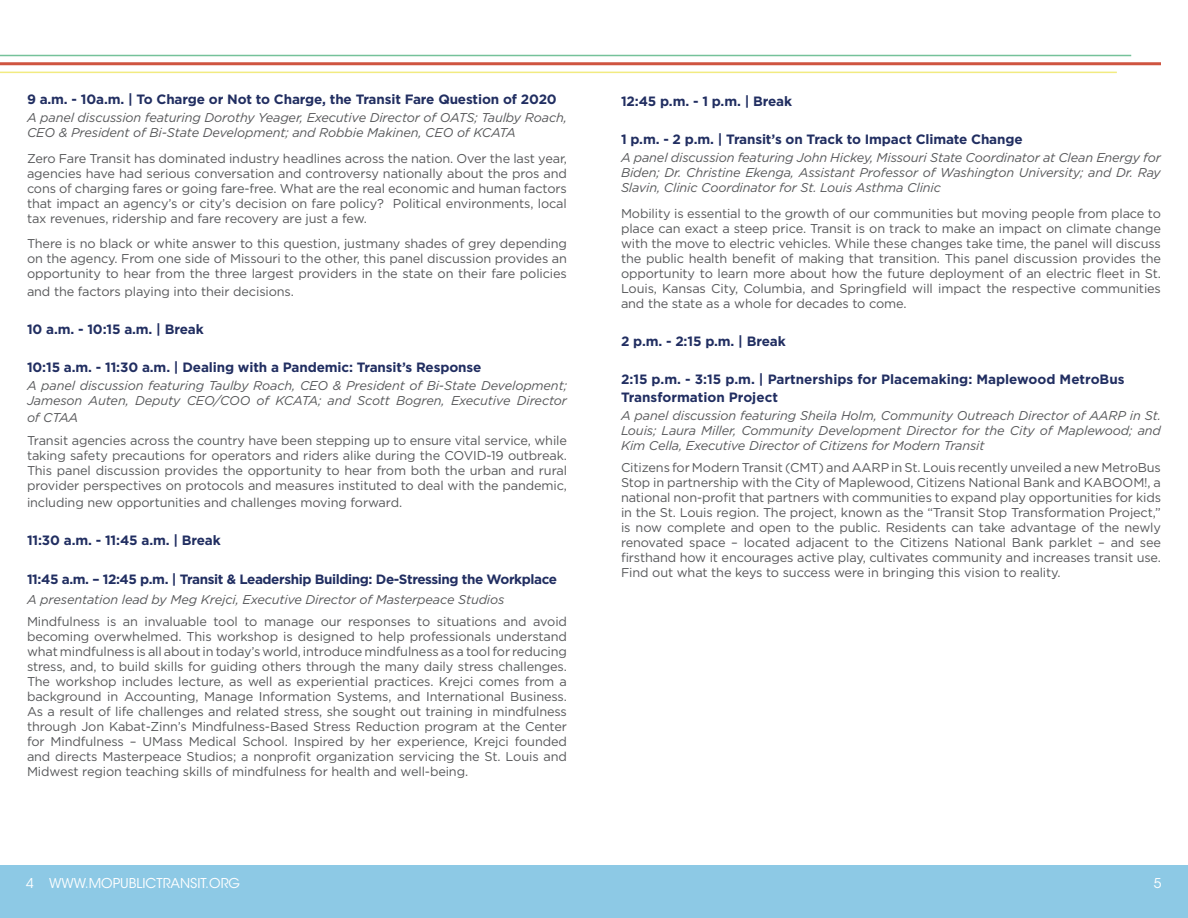
<style>
.page{position:relative;width:1188px;height:918px;background:#fff}
.page>*{position:absolute;margin:0;border:0;box-sizing:border-box;transform-origin:0 0}
.t1{font:700 13.5px/17.2px "Gotham";letter-spacing:-.01em;color:#212e61}
.t2{font:700 13.5px "Gotham";letter-spacing:-.03em;color:#212e61}
.t3{font:13.5px "ITC Avant Garde Std";color:#fff}
.t4{font:12.75px/15px "Gotham";letter-spacing:-.01em;color:#57585a;text-align:justify}
.t5{font:italic 12.75px/15px "Gotham";letter-spacing:-.01em;color:#57585a}
</style>
<div class="page">
<div style="left:0;top:865px;width:1188px;height:53px;background:#8dc9e5"></div>
<hr style="left:0;top:72px;width:1117px;height:1px;background:#f2eb81">
<hr style="left:0;top:62px;width:1161px;height:3px;background:#cf5440">
<hr style="left:0;top:55px;width:1131px;height:1px;background:#75c29a">
<p class="t1" style="left:27px;top:91px;width:531px">9 a.m. - 10a.m. | To Charge or Not to Charge, the Transit Fare Question of 2020</p>
<p class="t5" style="left:27px;top:110px;width:542px">A panel discussion featuring Dorothy Yeager, Executive Director of OATS; Taulby Roach,<br>CEO &amp; President of Bi-State Development; and Robbie Makinen, CEO of KCATA</p>
<p class="t4" style="left:27px;top:151px;width:542px">Zero Fare Transit has dominated industry headlines across the nation. Over the last year, agencies have had serious conversation and controversy nationally about the pros and cons of charging fares or going fare-free. What are the real economic and human factors that impact an agency’s or city’s decision on fare policy? Political environments, local tax revenues, ridership and fare recovery are just a few.</p>
<p class="t4" style="left:27px;top:236px;width:542px">There is no black or white answer to this question, justmany shades of grey depending on the agency. From one side of Missouri to the other, this panel discussion provides an opportunity to hear from the three largest providers in the state on their fare policies</p>
<p class="t4" style="left:27px;top:283px;width:268px">and the factors playing into their decisions.</p>
<p class="t1" style="left:27px;top:320px;width:178px">10 a.m. - 10:15 a.m. | Break</p>
<p class="t1" style="left:27px;top:359px;width:456px">10:15 a.m. - 11:30 a.m. | Dealing with a Pandemic: Transit’s Response</p>
<p class="t5" style="left:27px;top:378px;width:542px">A panel discussion featuring Taulby Roach, CEO &amp; President of Bi-State Development;<br>Jameson Auten, Deputy CEO/COO of KCATA; and Scott Bogren, Executive Director</p>
<p class="t5" style="left:27px;top:410px;width:53px">of CTAA</p>
<p class="t4" style="left:27px;top:433px;width:542px">Transit agencies across the country have been stepping up to ensure vital service, while taking safety precautions for operators and riders alike during the COVID-19 outbreak.<br>This panel discussion provides the opportunity to hear from both the urban and rural provider perspectives on protocols and measures instituted to deal with the pandemic,</p>
<p class="t4" style="left:27px;top:495px;width:377px">including new opportunities and challenges moving forward.</p>
<p class="t1" style="left:27px;top:532px;width:195px">11:30 a.m. - 11:45 a.m. | Break</p>
<p class="t2" style="left:27px;top:570px;width:532px">11:45 a.m. – 12:45 p.m. | Transit &amp; Leadership Building: De-Stressing the Workplace</p>
<p class="t5" style="left:27px;top:592px;width:479px">A presentation lead by Meg Krejci, Executive Director of Masterpeace Studios</p>
<p class="t4" style="left:27px;top:614px;width:542px">Mindfulness is an invaluable tool to manage our responses to situations and avoid becoming overwhelmed. This workshop is designed to help professionals understand what mindfulness is all about in today’s world, introduce mindfulness as a tool for reducing stress, and, to build skills for guiding others through the many daily stress challenges.<br>The workshop includes lecture, as well as experiential practices. Krejci comes from a background in Accounting, Manage Information Systems, and International Business.<br>As a result of life challenges and related stress, she sought out training in mindfulness through Jon Kabat-Zinn’s Mindfulness-Based Stress Reduction program at the Center for Mindfulness – UMass Medical School. Inspired by her experience, Krejci founded and directs Masterpeace Studios; a nonprofit organization servicing the St. Louis and Midwest region teaching skills of mindfulness for health and well-being.</p>
<p class="t1" style="left:621px;top:93px;width:173px">12:45 p.m. - 1 p.m. | Break</p>
<p class="t1" style="left:621px;top:131px;width:403px">1 p.m. - 2 p.m. | Transit’s on Track to Impact Climate Change</p>
<p class="t5" style="left:621px;top:150px;width:541px;text-align:justify">A panel discussion featuring John Hickey, Missouri State Coordinator at Clean Energy for Biden; Dr. Christine Ekenga, Assistant Professor of Washington University; and Dr. Ray Slavin, Clinic Coordinator for St. Louis Asthma Clinic</p>
<p class="t4" style="left:621px;top:206px;width:542px">Mobility is essential to the growth of our communities but moving people from place to place can exact a steep price. Transit is on track to make an impact on climate change with the move to electric vehicles. While these changes take time, the panel will discuss the public health benefit of making that transition. This panel discussion provides the opportunity to learn more about how the future deployment of an electric fleet in St.<br>Louis, Kansas City, Columbia, and Springfield will impact the respective communities and the state as a whole for decades to come.</p>
<p class="t1" style="left:621px;top:333px;width:166px">2 p.m. - 2:15 p.m. | Break</p>
<p class="t1" style="left:621px;top:371px;width:505px">2:15 p.m. - 3:15 p.m. | Partnerships for Placemaking: Maplewood MetroBus<br>Transformation Project</p>
<p class="t5" style="left:621px;top:407px;width:542px;text-align:justify">A panel discussion featuring Sheila Holm, Community Outreach Director of AARP in St.<br>Louis; Laura Miller, Community Development Director for the City of Maplewood; and Kim Cella, Executive Director of Citizens for Modern Transit</p>
<p class="t4" style="left:621px;top:460px;width:542px">Citizens for Modern Transit (CMT) and AARP in St. Louis recently unveiled a new MetroBus Stop in partnership with the City of Maplewood, Citizens National Bank and KABOOM!, a national non-profit that partners with communities to expand play opportunities for kids in the St. Louis region. The project, known as the “Transit Stop Transformation Project,” is now complete and open to the public. Residents can take advantage of the newly renovated space – located adjacent to the Citizens National Bank parklet – and see firsthand how it encourages active play, cultivates community and increases transit use.<br>Find out what the keys to success were in bringing this vision to reality.</p>
<p class="t3" style="left:26px;top:875px;width:215px">4 WWW.MOPUBLICTRANSIT.ORG</p>
<p class="t3" style="left:1154px;top:875px;width:9px">5</p>
</div>
